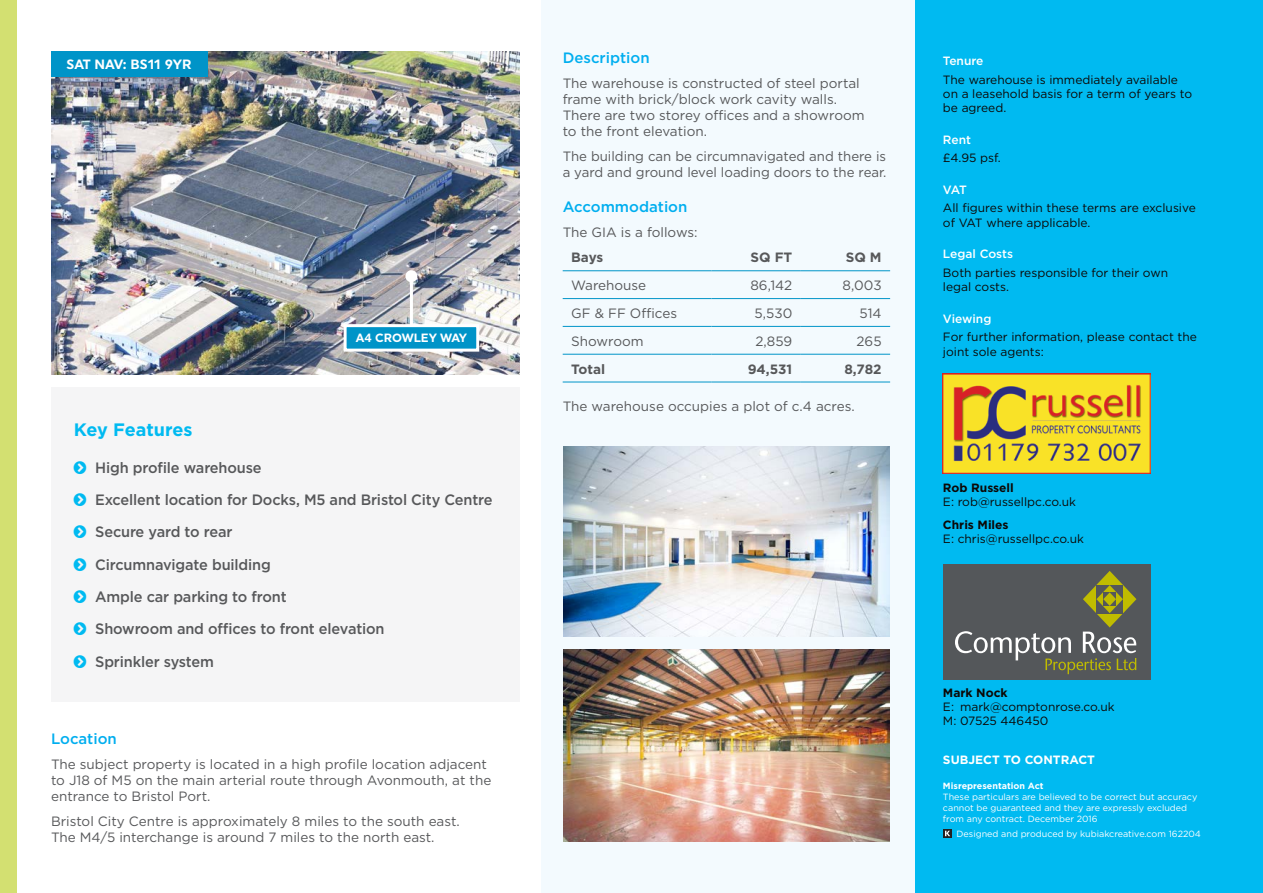
<style>
.page{position:relative;width:1263px;height:893px;background:#fff}
.page>*{position:absolute;margin:0;border:0;box-sizing:border-box;transform-origin:0 0}
.t1{font:700 18px "Gotham";letter-spacing:-.005em;color:#00baf1}
.t2{font:500 15px/32.2px "Gotham";letter-spacing:-.01em;color:#57585a}
.t3{font:500 15px "Gotham";color:#00aeef}
.t4{font:13.5px/16.2px "Gotham";color:#57585a}
.t5{font:700 13.5px "Gotham";color:#57585a}
.t6{font:700 13.5px "Uniform";color:#fff}
.t7{font:12px/14.4px "Gotham";color:#0c0806}
.t8{font:500 12px "Gotham";color:#fff}
.t9{font:700 12px "Gotham";color:#0c0806}
.t10{font:700 12px "Gotham";color:#fff}
.t11{font:700 12px "Uniform";color:#fff}
.t12{font:9px/10.8px "Gotham";color:#fff}
.t13{font:700 9px "Gotham";color:#fff}
</style>
<div class="page">
<div style="left:541px;top:0;width:722px;height:893px;background:#f3fafe"></div>
<div style="left:51px;top:387px;width:469px;height:315px;background:#f5f5f6"></div>
<div style="left:0;top:0;width:17px;height:893px;background:#d3e071"></div>
<div style="left:915px;top:0;width:348px;height:893px;background:#00baf1"></div>
<hr style="left:563px;top:270px;width:148px;height:1px;background:#0094c8">
<hr style="left:711px;top:270px;width:90px;height:1px;background:#0094c8">
<hr style="left:801px;top:270px;width:89px;height:1px;background:#0094c8">
<hr style="left:563px;top:298px;width:148px;height:1px;background:#0094c8">
<hr style="left:711px;top:298px;width:90px;height:1px;background:#0094c8">
<hr style="left:801px;top:298px;width:89px;height:1px;background:#0094c8">
<hr style="left:563px;top:326px;width:148px;height:1px;background:#0094c8">
<hr style="left:711px;top:326px;width:90px;height:1px;background:#0094c8">
<hr style="left:801px;top:326px;width:89px;height:1px;background:#0094c8">
<hr style="left:563px;top:354px;width:148px;height:1px;background:#0094c8">
<hr style="left:711px;top:354px;width:90px;height:1px;background:#0094c8">
<hr style="left:801px;top:354px;width:89px;height:1px;background:#0094c8">
<hr style="left:563px;top:382px;width:148px;height:1px;background:#0094c8">
<hr style="left:711px;top:382px;width:90px;height:1px;background:#0094c8">
<hr style="left:801px;top:382px;width:89px;height:1px;background:#0094c8">
<img style="left:51px;top:51px;width:469px;height:323px">
<img style="left:564px;top:446px;width:326px;height:191px">
<img style="left:564px;top:649px;width:326px;height:193px">
<div style="left:943px;top:564px;width:207px;height:116px;background:#54575a"></div>
<svg style="left:955px;top:571px;width:181px;height:103px"></svg>
<img style="left:943px;top:374px;width:207px;height:99px">
<hr style="left:410px;top:276px;width:3px;height:75px;background:#fff">
<div style="left:405px;top:270px;width:12px;height:12px;background:#fff;border-radius:50%"></div>
<div style="left:344px;top:324px;width:135px;height:28px;background:#0094c8;border:3px solid #fff"></div>
<div style="left:51px;top:51px;width:156px;height:26px;background:#0094c8"></div>
<svg style="left:943px;top:829px;width:9px;height:9px"></svg>
<svg style="left:945px;top:831px;width:5px;height:5px"></svg>
<p class="t6" style="left:67px;top:56px;width:39px">SAT NAV</p>
<p class="t6" style="left:123px;top:56px;width:70px">: BS11 9YR</p>
<p class="t11" style="left:356px;top:331px;width:113px">A4 CROWLEY WAY</p>
<h1 class="t1" style="left:74px;top:418px;width:120px">Key Features</h1>
<p class="t2" style="left:95px;top:451px;width:399px">High profile warehouse<br>Excellent location for Docks, M5 and Bristol City Centre<br>Secure yard to rear<br>Circumnavigate building<br>Ample car parking to front<br>Showroom and offices to front elevation<br>Sprinkler system</p>
<p class="t3" style="left:51px;top:729px;width:67px">Location</p>
<p class="t4" style="left:51px;top:755px;width:442px">The subject property is located in a high profile location adjacent to J18 of M5 on the main arterial route through Avonmouth, at the entrance to Bristol Port.</p>
<p class="t4" style="left:51px;top:813px;width:410px">Bristol City Centre is approximately 8 miles to the south east.<br>The M4/5 interchange is around 7 miles to the north east.</p>
<p class="t3" style="left:563px;top:48px;width:89px">Description</p>
<p class="t4" style="left:563px;top:75px;width:303px">The warehouse is constructed of steel portal frame with brick/block work cavity walls.<br>There are two storey offices and a showroom to the front elevation.</p>
<p class="t4" style="left:563px;top:148px;width:325px">The building can be circumnavigated and there is a yard and ground level loading doors to the rear.</p>
<p class="t3" style="left:563px;top:197px;width:126px">Accommodation</p>
<p class="t4" style="left:563px;top:224px;width:136px">The GIA is a follows:</p>
<p class="t5" style="left:571px;top:249px;width:34px">Bays</p>
<p class="t5" style="left:750px;top:249px;width:43px">SQ FT</p>
<p class="t5" style="left:846px;top:249px;width:37px">SQ M</p>
<p class="t4" style="left:571px;top:277px;width:77px">Warehouse</p>
<p class="t4" style="left:750px;top:277px;width:43px">86,142</p>
<p class="t4" style="left:843px;top:277px;width:40px">8,003</p>
<p class="t4" style="left:571px;top:305px;width:107px">GF &amp; FF Offices</p>
<p class="t4" style="left:755px;top:305px;width:39px">5,530</p>
<p class="t4" style="left:859px;top:305px;width:24px">514</p>
<p class="t4" style="left:571px;top:333px;width:74px">Showroom</p>
<p class="t4" style="left:755px;top:333px;width:38px">2,859</p>
<p class="t4" style="left:856px;top:333px;width:27px">265</p>
<p class="t5" style="left:571px;top:360px;width:35px">Total</p>
<p class="t5" style="left:748px;top:360px;width:46px">94,531</p>
<p class="t5" style="left:844px;top:360px;width:39px">8,782</p>
<p class="t4" style="left:563px;top:398px;width:294px">The warehouse occupies a plot of c.4 acres.</p>
<p class="t8" style="left:943px;top:53px;width:42px">Tenure</p>
<p class="t7" style="left:943px;top:72px;width:251px">The warehouse is immediately available on a leasehold basis for a term of years to be agreed.</p>
<p class="t8" style="left:943px;top:132px;width:30px">Rent</p>
<p class="t7" style="left:943px;top:151px;width:59px">£4.95 psf.</p>
<p class="t8" style="left:943px;top:182px;width:25px">VAT</p>
<p class="t7" style="left:943px;top:201px;width:254px">All figures within these terms are exclusive of VAT where applicable.</p>
<p class="t8" style="left:943px;top:246px;width:72px">Legal Costs</p>
<p class="t7" style="left:943px;top:265px;width:227px">Both parties responsible for their own legal costs.</p>
<p class="t8" style="left:943px;top:311px;width:50px">Viewing</p>
<p class="t7" style="left:943px;top:330px;width:255px">For further information, please contact the joint sole agents:</p>
<p class="t9" style="left:943px;top:479px;width:72px">Rob Russell</p>
<p class="t7" style="left:943px;top:494px;width:135px">E: rob@russellpc.co.uk</p>
<p class="t9" style="left:943px;top:517px;width:67px">Chris Miles</p>
<p class="t7" style="left:943px;top:532px;width:143px">E: chris@russellpc.co.uk</p>
<p class="t9" style="left:943px;top:684px;width:66px">Mark Nock</p>
<p class="t7" style="left:943px;top:699px;width:173px">E: mark@comptonrose.co.uk<br>M: 07525 446450</p>
<p class="t10" style="left:943px;top:752px;width:153px">SUBJECT TO CONTRACT</p>
<p class="t13" style="left:943px;top:780px;width:102px">Misrepresentation Act</p>
<p class="t12" style="left:943px;top:791px;width:256px">These particulars are believed to be correct but accuracy cannot be guaranteed and they are expressly excluded from any contract. December 2016</p>
<p class="t12" style="left:956px;top:828px;width:246px">Designed and produced by kubiakcreative.com 162204</p>
</div>
